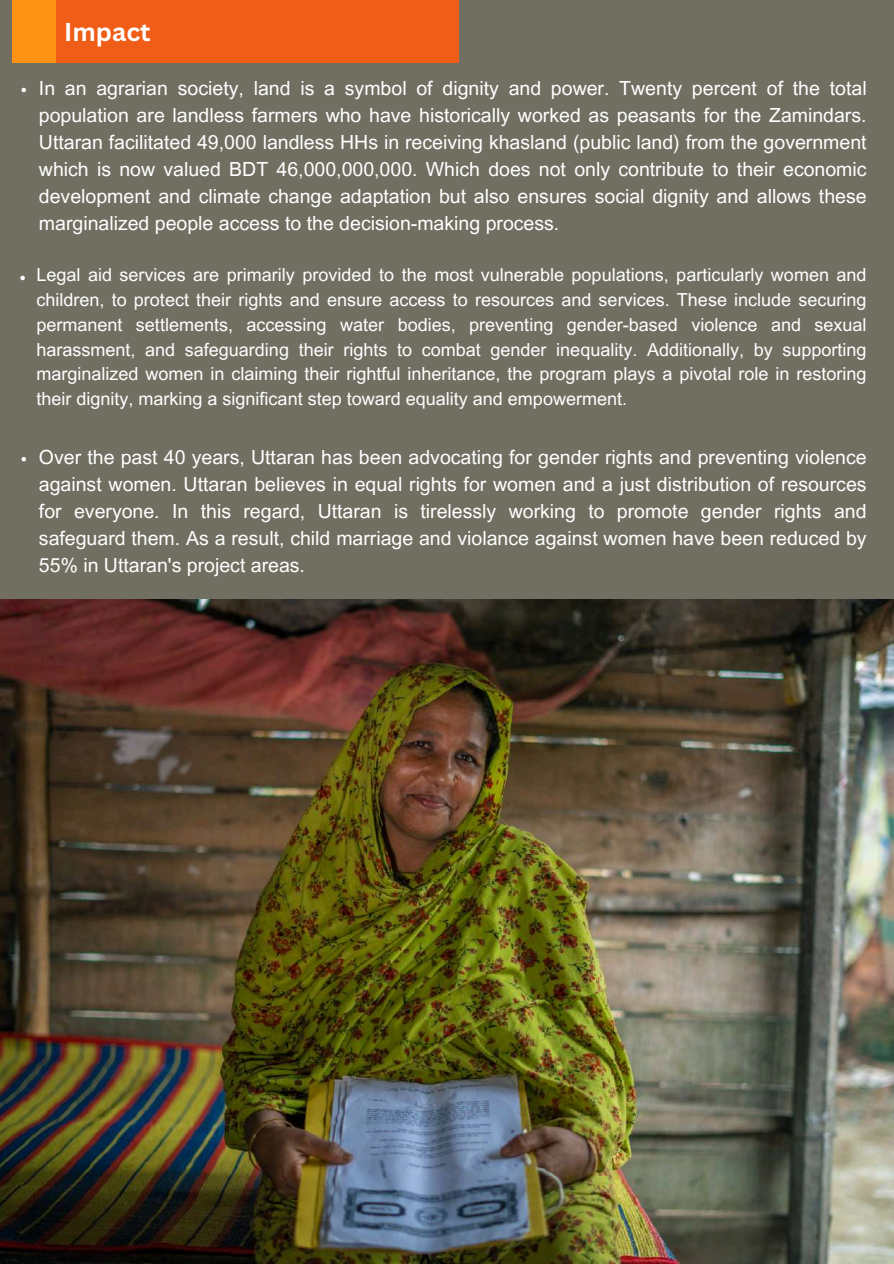
<style>
.page{position:relative;width:894px;height:1264px;background:#fff}
.page>*{position:absolute;margin:0;border:0;box-sizing:border-box;transform-origin:0 0}
.t1{font:700 25.05px "Canva Sans";color:#fff}
.t2{font:19.5px/27px "Arial MT Pro";color:#fff;text-align:justify}
.t3{font:18px/24.8px "Arial MT Pro";color:#fff;text-align:justify}
</style>
<div class="page">
<div style="left:0;top:0;width:893px;height:1263px;background:#716f62"></div>
<img style="left:0;top:599px;width:893px;height:664px">
<div style="left:12px;top:0;width:447px;height:62px;background:#ef5d17"></div>
<div style="left:12px;top:0;width:44px;height:62px;background:#fd9215"></div>
<svg style="left:22px;top:88px;width:4px;height:4px"></svg>
<svg style="left:20px;top:276px;width:5px;height:4px"></svg>
<svg style="left:22px;top:457px;width:4px;height:4px"></svg>
<p class="t1" style="left:64px;top:14px;width:88px">Impact</p>
<p class="t2" style="left:39px;top:77px;width:829px">In an agrarian society, land is a symbol of dignity and power. Twenty percent of the total population are landless farmers who have historically worked as peasants for the Zamindars.<br>Uttaran facilitated 49,000 landless HHs in receiving khasland (public land) from the government which is now valued BDT 46,000,000,000. Which does not only contribute to their economic development and climate change adaptation but also ensures social dignity and allows these marginalized people access to the decision-making process.</p>
<p class="t3" style="left:36px;top:265px;width:831px">Legal aid services are primarily provided to the most vulnerable populations, particularly women and children, to protect their rights and ensure access to resources and services. These include securing permanent settlements, accessing water bodies, preventing gender-based violence and sexual harassment, and safeguarding their rights to combat gender inequality. Additionally, by supporting marginalized women in claiming their rightful inheritance, the program plays a pivotal role in restoring their dignity, marking a significant step toward equality and empowerment.</p>
<p class="t2" style="left:39px;top:446px;width:829px">Over the past 40 years, Uttaran has been advocating for gender rights and preventing violence against women. Uttaran believes in equal rights for women and a just distribution of resources for everyone. In this regard, Uttaran is tirelessly working to promote gender rights and safeguard them. As a result, child marriage and violance against women have been reduced by 55% in Uttaran's project areas.</p>
</div>
